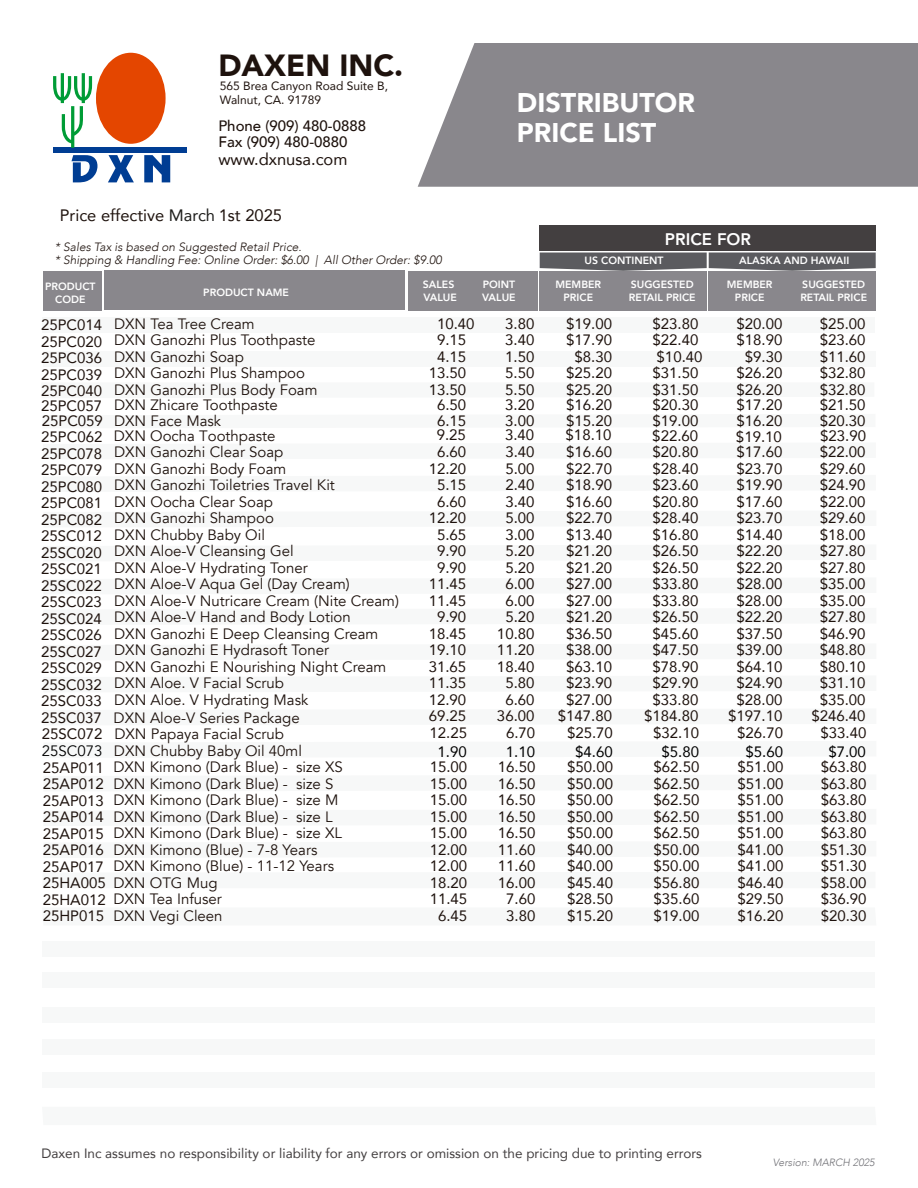
<style>
.page{position:relative;width:918px;height:1188px;background:#fff}
.page>*{position:absolute;margin:0;border:0;box-sizing:border-box;transform-origin:0 0}
.t1{font:900 30.6px "Avenir";color:#1e120d}
.t2{font:900 27px/30.6px "Avenir";color:#fff}
.t3{font:800 16.8px "Avenir";color:#fff}
.t4{font:16.5px "Avenir";color:#1e120d}
.t5{font:15px/16.5px "Avenir";color:#1e120d;text-align:center}
.t6{font:15px/16.5px "Avenir";color:#1e120d}
.t7{font:500 15px/16.5px "Avenir";color:#1e120d}
.t8{font:15px "Avenir";color:#000}
.t9{font:13.5px "Avenir";color:#433f40}
.t10{font:italic 300 12px/12.9px "Avenir";color:#1e120d}
.t11{font:12px/13.5px "Avenir";color:#1e120d}
.t12{font:800 10.5px/12.6px "Avenir";color:#fff}
.t13{font:italic 300 10.5px "Avenir";color:#727277}
.s1{color:#1d1d1b}
.s2{font-style:inherit}
.s3{color:#000}
</style>
<div class="page">
<div style="left:474px;top:272px;width:64px;height:39px;background:#89878c"></div>
<div style="left:408px;top:272px;width:64px;height:39px;background:#89878c"></div>
<div style="left:43px;top:272px;width:58px;height:39px;background:#89878c"></div>
<div style="left:105px;top:271px;width:300px;height:39px;background:#89878c"></div>
<div style="left:418px;top:43px;width:500px;height:144px;background:#89878c"></div>
<div style="left:53px;top:148px;width:134px;height:5px;background:#003d93"></div>
<svg style="left:71px;top:155px;width:26px;height:27px"></svg>
<svg style="left:108px;top:155px;width:26px;height:27px"></svg>
<svg style="left:144px;top:155px;width:26px;height:27px"></svg>
<div style="left:96px;top:53px;width:70px;height:91px;background:#e44600;border-radius:50%"></div>
<svg style="left:53px;top:73px;width:39px;height:75px"></svg>
<div style="left:540px;top:272px;width:83px;height:39px;background:#89878c"></div>
<div style="left:539px;top:225px;width:336px;height:26px;background:#433f40"></div>
<div style="left:624px;top:272px;width:83px;height:39px;background:#89878c"></div>
<div style="left:708px;top:272px;width:83px;height:39px;background:#89878c"></div>
<div style="left:792px;top:272px;width:83px;height:39px;background:#89878c"></div>
<svg style="left:540px;top:253px;width:336px;height:18px;background:#6a6a6d"></svg>
<div style="left:42px;top:317px;width:833px;height:15px;background:#f7f8f8"></div>
<div style="left:43px;top:351px;width:833px;height:15px;background:#f7f8f8"></div>
<div style="left:42px;top:941px;width:833px;height:15px;background:#f7f8f8"></div>
<div style="left:42px;top:972px;width:833px;height:16px;background:#f7f8f8"></div>
<div style="left:42px;top:1007px;width:833px;height:15px;background:#f7f8f8"></div>
<div style="left:42px;top:1039px;width:833px;height:15px;background:#f7f8f8"></div>
<div style="left:42px;top:1072px;width:833px;height:15px;background:#f7f8f8"></div>
<h1 class="t1" style="left:218px;top:39px;width:186px">DAXEN INC.</h1>
<p class="t11" style="left:220px;top:79px;width:170px">565 Brea Canyon Road Suite B,<br>Walnut, CA. 91789</p>
<p class="t7" style="left:218px;top:116px;width:149px">Phone (909) 480-0888<br>Fax (909) 480-0880</p>
<p class="t4" style="left:218px;top:146px;width:131px">www.dxnusa.com</p>
<p class="t4" style="left:60px;top:202px;width:224px">Price effective <span class="s1">March</span> 1st 2025</p>
<h2 class="t2" style="left:517px;top:86px;width:179px">DISTRIBUTOR<br>PRICE LIST</h2>
<p class="t3" style="left:665px;top:226px;width:88px">PRICE FOR</p>
<p class="t10" style="left:55px;top:241px;width:388px">* Sales Tax is based on Suggested Retail Price.<br>* Shipping &amp; Handling Fee: Online Order: $6.00 | All Other Order: $9.00</p>
<p class="t12" style="left:45px;top:280px;width:52px;text-align:center">PRODUCT<br>CODE</p>
<p class="t12" style="left:203px;top:286px;width:87px">PRODUCT NAME</p>
<p class="t12" style="left:423px;top:278px;width:36px">SALES<br>VALUE</p>
<p class="t12" style="left:482px;top:278px;width:35px">POINT<br>VALUE</p>
<p class="t12" style="left:555px;top:278px;width:47px;text-align:center">MEMBER<br>PRICE</p>
<p class="t12" style="left:727px;top:278px;width:47px;text-align:center">MEMBER<br>PRICE</p>
<p class="t12" style="left:585px;top:254px;width:81px">US CONTINENT</p>
<p class="t12" style="left:739px;top:254px;width:112px">ALASKA AND HAWAII</p>
<p class="t12" style="left:629px;top:278px;width:68px">SUGGESTED<br>RETAIL PRICE</p>
<p class="t12" style="left:800px;top:278px;width:68px">SUGGESTED<br>RETAIL PRICE</p>
<p class="t5" style="left:820px;top:315px;width:47px;text-align:justify">$25.00 $23.60 $11.60 $32.80 $32.80</p>
<p class="t5" style="left:820px;top:396px;width:47px;text-align:left">$21.50 $20.30</p>
<p class="t5" style="left:811px;top:444px;width:56px">$22.00 $29.60 $24.90 $22.00 $29.60 $18.00 $27.80 $27.80 $35.00 $35.00 $27.80 $46.90 $48.80 $80.10 $31.10 $35.00 $246.40</p>
<p class="t5" style="left:821px;top:758px;width:47px;text-align:justify">$63.80 $63.80 $63.80 $63.80 $63.80 $51.30 $51.30 $58.00 $36.90 $20.30</p>
<p class="t5" style="left:652px;top:315px;width:52px;text-align:left">$23.80 $22.40 $10.40 $31.50 $31.50</p>
<p class="t5" style="left:652px;top:396px;width:47px;text-align:left">$20.30 $19.00</p>
<p class="t5" style="left:644px;top:444px;width:56px">$20.80 $28.40 $23.60 $20.80 $28.40 $16.80 $26.50 $26.50 $33.80 $33.80 $26.50 $45.60 $47.50 $78.90 $29.90 $33.80 $184.80</p>
<p class="t5" style="left:653px;top:758px;width:47px;text-align:justify">$62.50 $62.50 $62.50 $62.50 $62.50 $50.00 $50.00 $56.80 $35.60 $19.00</p>
<p class="t5" style="left:736px;top:315px;width:47px">$20.00 $18.90 $9.30 $26.20 $26.20</p>
<p class="t5" style="left:736px;top:396px;width:47px;text-align:left">$17.20 $16.20</p>
<p class="t5" style="left:728px;top:444px;width:56px">$17.60 $23.70 $19.90 $17.60 $23.70 $14.40 $22.20 $22.20 $28.00 $28.00 $22.20 $37.50 $39.00 $64.10 $24.90 $28.00 $197.10</p>
<p class="t5" style="left:737px;top:758px;width:47px;text-align:justify">$51.00 $51.00 $51.00 $51.00 $51.00 $41.00 $41.00 $46.40 $29.50 $16.20</p>
<p class="t5" style="left:566px;top:315px;width:47px">$19.00 $17.90 $8.30 $25.20 $25.20</p>
<p class="t5" style="left:566px;top:396px;width:47px;text-align:left">$16.20 $15.20</p>
<p class="t5" style="left:558px;top:444px;width:56px">$16.60 $22.70 $18.90 $16.60 $22.70 $13.40 $21.20 $21.20 $27.00 $27.00 $21.20 $36.50 $38.00 $63.10 $23.90 $27.00 $147.80</p>
<p class="t5" style="left:567px;top:758px;width:47px;text-align:justify">$50.00 $50.00 $50.00 $50.00 $50.00 $40.00 $40.00 $45.40 $28.50 $15.20</p>
<p class="t6" style="left:114px;top:315px;width:205px">DXN Tea Tree Cream<br>DXN Ganozhi Plus Toothpaste<br>DXN Ganozhi Soap<br>DXN Ganozhi Plus Shampoo<br>DXN Ganozhi Plus Body Foam</p>
<p class="t6" style="left:114px;top:396px;width:165px">DXN Zhicare Toothpaste<br>DXN Face Mask</p>
<p class="t6" style="left:114px;top:444px;width:286px">DXN Ganozhi Clear Soap<br>DXN Ganozhi Body Foam<br>DXN Ganozhi Toiletries Travel Kit<br>DXN Oocha Clear Soap<br>DXN Ganozhi Shampoo<br>DXN Chubby Baby Oil<br>DXN Aloe-V Cleansing Gel<br>DXN Aloe-V Hydrating Toner<br>DXN Aloe-V Aqua Gel (Day Cream)<br>DXN Aloe-V Nutricare Cream (Nite Cream)<br>DXN Aloe-V Hand and Body Lotion<br>DXN Ganozhi E Deep Cleansing Cream<br>DXN Ganozhi E Hydrasoft Toner<br>DXN Ganozhi E Nourishing Night Cream<br>DXN Aloe. V Facial Scrub<br>DXN Aloe. V Hydrating Mask</p>
<p class="t6" style="left:42px;top:710px;width:259px;line-height:16px;text-indent:72px">DXN Aloe-V Series Package<br><span class="s2">25SC072</span> DXN Papaya Facial Scrub</p>
<p class="t5" style="left:505px;top:315px;width:31px;text-align:justify">3.80<br>3.40<br>1.50<br>5.50<br>5.50</p>
<p class="t5" style="left:505px;top:396px;width:31px;text-align:left">3.20<br>3.00</p>
<p class="t5" style="left:497px;top:444px;width:39px">3.40<br>5.00<br>2.40<br>3.40<br>5.00<br>3.00<br>5.20<br>5.20<br>6.00<br>6.00<br>5.20<br>10.80<br>11.20<br>18.40<br>5.80<br>6.60<br>36.00</p>
<p class="t5" style="left:498px;top:758px;width:39px">16.50<br>16.50<br>16.50<br>16.50<br>16.50<br>11.60<br>11.60<br>16.00<br>7.60<br>3.80</p>
<p class="t5" style="left:429px;top:315px;width:47px">10.40<br>9.15<br>4.15<br>13.50<br>13.50</p>
<p class="t5" style="left:437px;top:396px;width:31px;text-align:left">6.50<br>6.15</p>
<p class="t5" style="left:429px;top:444px;width:39px">6.60<br>12.20<br>5.15<br>6.60<br>12.20<br>5.65<br>9.90<br>9.90<br>11.45<br>11.45<br>9.90<br>18.45<br>19.10<br>31.65<br>11.35<br>12.90<br>69.25</p>
<p class="t5" style="left:430px;top:758px;width:39px">15.00<br>15.00<br>15.00<br>15.00<br>15.00<br>12.00<br>12.00<br>18.20<br>11.45<br>6.45</p>
<p class="t5" style="left:41px;top:316px;width:63px;text-align:justify">25PC014<br>25PC020<br>25PC036<br>25PC039<br>25PC040</p>
<p class="t5" style="left:41px;top:398px;width:63px;line-height:15px;text-align:left">25PC057<br>25PC059</p>
<p class="t5" style="left:41px;top:445px;width:63px;text-align:justify">25PC078<br>25PC079<br>25PC080<br>25PC081<br>25PC082<br>25SC012<br>25SC020<br>25SC021<br>25SC022<br>25SC023<br>25SC024<br>25SC026<br>25SC027<br>25SC029<br>25SC032<br>25SC033<br>25SC037</p>
<p class="t5" style="left:43px;top:759px;width:65px;text-align:left">25AP011<br>25AP012<br>25AP013<br>25AP014<br>25AP015<br>25AP016<br>25AP017<br>25HA005<br>25HA012<br>25HP015</p>
<p class="t6" style="left:41px;top:428px;width:236px"><span class="s2">25PC062</span> DXN Oocha Toothpaste</p>
<p class="t5" style="left:437px;top:426px;width:31px">9.25</p>
<p class="t5" style="left:505px;top:427px;width:31px">3.40</p>
<p class="t5" style="left:566px;top:426px;width:47px">$18.10</p>
<p class="t5" style="left:652px;top:427px;width:47px">$22.60</p>
<p class="t5" style="left:736px;top:428px;width:47px">$19.10</p>
<p class="t5" style="left:820px;top:427px;width:47px">$23.90</p>
<p class="t5" style="left:429px;top:724px;width:39px">12.25</p>
<p class="t5" style="left:506px;top:724px;width:31px">6.70</p>
<p class="t5" style="left:567px;top:724px;width:47px">$25.70</p>
<p class="t5" style="left:653px;top:724px;width:47px">$32.10</p>
<p class="t5" style="left:737px;top:724px;width:47px">$26.70</p>
<p class="t5" style="left:821px;top:724px;width:47px">$33.40</p>
<p class="t6" style="left:42px;top:743px;width:262px"><span class="s3">25SC073</span> DXN Chubby Baby Oil 40ml</p>
<p class="t8" style="left:438px;top:740px;width:31px">1.90</p>
<p class="t8" style="left:506px;top:740px;width:31px">1.10</p>
<p class="t8" style="left:575px;top:740px;width:39px">$4.60</p>
<p class="t8" style="left:662px;top:740px;width:39px">$5.80</p>
<p class="t8" style="left:746px;top:740px;width:39px">$5.60</p>
<p class="t8" style="left:828px;top:740px;width:39px">$7.00</p>
<p class="t6" style="left:113px;top:759px;width:231px">DXN Kimono (Dark Blue) - size XS<br>DXN Kimono (Dark Blue) - size S<br>DXN Kimono (Dark Blue) - size M<br>DXN Kimono (Dark Blue) - size L<br>DXN Kimono (Dark Blue) - size XL<br>DXN Kimono (Blue) - 7-8 Years<br>DXN Kimono (Blue) - 11-12 Years<br>DXN OTG Mug<br>DXN Tea Infuser<br>DXN Vegi Cleen</p>
<p class="t9" style="left:42px;top:1142px;width:662px">Daxen Inc assumes no responsibility or liability for any errors or omission on the pricing due to printing errors</p>
<p class="t13" style="left:773px;top:1156px;width:103px">Version: MARCH 2025</p>
</div>
